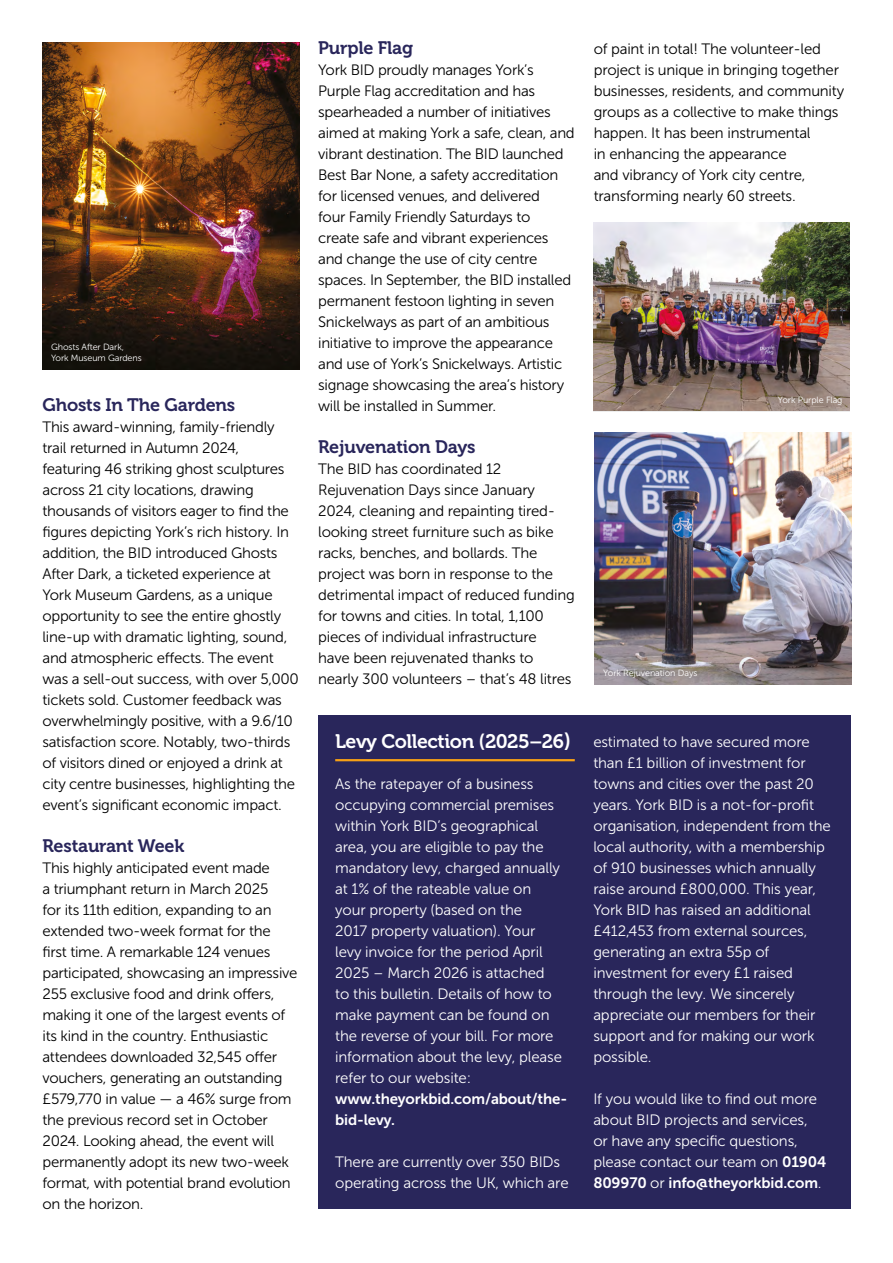
<style>
.page{position:relative;width:893px;height:1263px;background:#fff}
.page>*{position:absolute;margin:0;border:0;box-sizing:border-box;transform-origin:0 0}
.t1{font:19.5px "Museo 700";letter-spacing:-.02em;color:#fff}
.t2{font:18px "Museo 700";letter-spacing:-.01em;color:#29265b}
.t3{font:15px/21px "Museo Sans 300";letter-spacing:-.02em;color:#000}
.t4{font:15px/21px "Museo Sans 300";letter-spacing:-.01em;color:#fff}
.t5{font:15px/21px "Museo Sans 700";letter-spacing:-.01em;color:#fff}
.t6{font:9px/10.8px "Museo Sans 300";letter-spacing:-.01em;color:#fff}
.s1{font-size:21px}
.s2{font-family:"Museo Sans 700"}
.s3{font-family:"Museo Sans 300"}
</style>
<div class="page">
<div style="left:318px;top:715px;width:532px;height:494px;background:#29265b"></div>
<hr style="left:335px;top:759px;width:240px;height:2px;background:#f6a016">
<img style="left:594px;top:432px;width:257px;height:252px">
<img style="left:593px;top:222px;width:257px;height:189px">
<img style="left:43px;top:43px;width:256px;height:326px">
<p class="t6" style="left:51px;top:341px;width:92px">Ghosts After Dark,<br>York Museum Gardens</p>
<p class="t2" style="left:43px;top:395px;width:194px">Ghosts In The Gardens</p>
<p class="t3" style="left:43px;top:416px;width:258px">This award-winning, family-friendly trail returned in Autumn 2024, featuring 46 striking ghost sculptures across 21 city locations, drawing thousands of visitors eager to find the figures depicting York’s rich history. In addition, the BID introduced Ghosts After Dark, a ticketed experience at York Museum Gardens, as a unique opportunity to see the entire ghostly line-up with dramatic lighting, sound, and atmospheric effects. The event was a sell-out success, with over 5,000 tickets sold. Customer feedback was overwhelmingly positive, with a 9.6/10 satisfaction score. Notably, two-thirds of visitors dined or enjoyed a drink at city centre businesses, highlighting the event’s significant economic impact.</p>
<p class="t2" style="left:43px;top:836px;width:143px">Restaurant Week</p>
<p class="t3" style="left:43px;top:857px;width:256px">This highly anticipated event made<br>a triumphant return in March 2025<br>for its 11th edition, expanding to an extended two-week format for the first time. A remarkable 124 venues participated, showcasing an impressive 255 exclusive food and drink offers, making it one of the largest events of its kind in the country. Enthusiastic attendees downloaded 32,545 offer vouchers, generating an outstanding £579,770 in value — a 46% surge from the previous record set in October 2024. Looking ahead, the event will permanently adopt its new two-week format, with potential brand evolution on the horizon.</p>
<p class="t2" style="left:318px;top:38px;width:96px">Purple Flag</p>
<p class="t3" style="left:318px;top:59px;width:258px">York BID proudly manages York’s Purple Flag accreditation and has spearheaded a number of initiatives aimed at making York a safe, clean, and vibrant destination. The BID launched Best Bar None, a safety accreditation for licensed venues, and delivered<br>four Family Friendly Saturdays to create safe and vibrant experiences and change the use of city centre spaces. In September, the BID installed permanent festoon lighting in seven Snickelways as part of an ambitious initiative to improve the appearance and use of York’s Snickelways. Artistic signage showcasing the area’s history will be installed in Summer.</p>
<p class="t2" style="left:318px;top:437px;width:159px">Rejuvenation Days</p>
<p class="t3" style="left:318px;top:458px;width:258px">The BID has coordinated 12<br>Rejuvenation Days since January 2024, cleaning and repainting tired&shy;looking street furniture such as bike racks, benches, and bollards. The project was born in response to the detrimental impact of reduced funding for towns and cities. In total, 1,100 pieces of individual infrastructure<br>have been rejuvenated thanks to nearly 300 volunteers – that’s 48 litres</p>
<h1 class="t1" style="left:335px;top:731px;width:237px">Levy Collection (2025–26<span class="s1">)</span></h1>
<p class="t4" style="left:335px;top:773px;width:228px">As the ratepayer of a business occupying commercial premises within York BID’s geographical area, you are eligible to pay the mandatory levy, charged annually at 1% of the rateable value on your property (based on the<br>2017 property valuation). Your levy invoice for the period April<br>2025 – March 2026 is attached to this bulletin. Details of how to make payment can be found on the reverse of your bill. For more information about the levy, please refer to our website:</p>
<p class="t5" style="left:335px;top:1088px;width:233px">www.theyorkbid.com/about/the&shy;bid-levy.</p>
<p class="t4" style="left:335px;top:1151px;width:235px">There are currently over 350 BIDs operating across the UK, which are</p>
<p class="t3" style="left:594px;top:38px;width:252px">of paint in total! The volunteer-led project is unique in bringing together businesses, residents, and community groups as a collective to make things happen. It has been instrumental<br>in enhancing the appearance<br>and vibrancy of York city centre, transforming nearly 60 streets.</p>
<p class="t6" style="left:778px;top:394px;width:66px">York Purple Flag</p>
<p class="t6" style="left:603px;top:667px;width:96px">York Rejuvenation Days</p>
<p class="t4" style="left:593px;top:731px;width:239px">estimated to have secured more than £1 billion of investment for towns and cities over the past 20 years. York BID is a not-for-profit organisation, independent from the local authority, with a membership of 910 businesses which annually raise around £800,000. This year,<br>York BID has raised an additional £412,453 from external sources, generating an extra 55p of investment for every £1 raised through the levy. We sincerely appreciate our members for their support and for making our work possible.</p>
<p class="t4" style="left:593px;top:1088px;width:235px">If you would like to find out more about BID projects and services,<br>or have any specific questions, please contact our team on <span class="s2">01904</span></p>
<p class="t5" style="left:593px;top:1172px;width:230px">809970 <span class="s3">or</span> info@theyorkbid.com<span class="s3">.</span></p>
</div>
